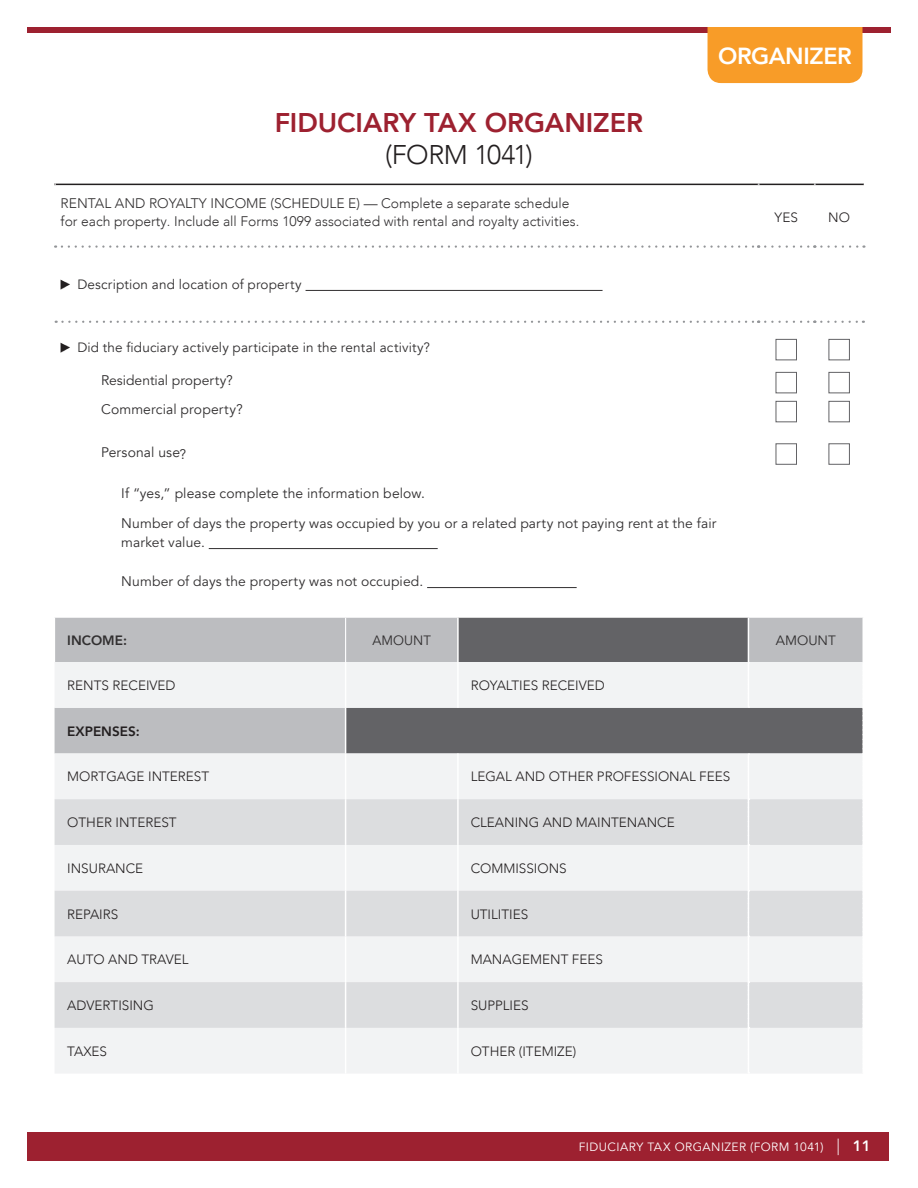
<style>
.page{position:relative;width:918px;height:1188px;background:#fff}
.page>*{position:absolute;margin:0;border:0;box-sizing:border-box;transform-origin:0 0}
.t1{font:800 27px "Avenir LT Com";color:#9d2130}
.t2{font:300 27px "Avenir LT Com";letter-spacing:-.015em;color:#231f20}
.t3{font:800 23.25px "Avenir LT Com";letter-spacing:-.015em;color:#fff}
.t4{font:13.8px/19.5px "Avenir";letter-spacing:.01em;color:#312f30}
.t5{font:300 13.8px/18.8px "Avenir LT Com";color:#312f30}
.t6{font:13.8px "Avenir LT Com";letter-spacing:.01em;color:#312f30}
.t7{font:300 13.5px "Avenir LT Com";color:#231f20}
.t8{font:13.5px "Avenir LT Com";letter-spacing:.01em;color:#312f30}
.t9{font:800 13.5px "Avenir LT Com";color:#231f20}
.t10{font:800 13.5px "Avenir LT Com";color:#312f30}
.t11{font:12px "Avenir LT Com";letter-spacing:.04em;color:#fff}
.s1{font-weight:300;font-size:16.5px}
.s2{font-weight:800;font-size:15px}
</style>
<div class="page">
<div style="left:27px;top:1132px;width:862px;height:29px;background:#9d2130"></div>
<div style="left:27px;top:27px;width:864px;height:6px;background:#9d2130"></div>
<hr style="left:54px;top:184px;width:810px;height:1px;background:#231f20">
<div style="left:708px;top:27px;width:154px;height:56px;background:#f89c28"></div>
<svg style="left:62px;top:184px;width:697px;height:64px"></svg>
<svg style="left:765px;top:184px;width:50px;height:64px"></svg>
<svg style="left:821px;top:184px;width:44px;height:64px"></svg>
<svg style="left:56px;top:321px;width:703px;height:2px"></svg>
<svg style="left:765px;top:321px;width:50px;height:2px"></svg>
<svg style="left:821px;top:321px;width:43px;height:2px"></svg>
<hr style="left:306px;top:290px;width:297px;height:1px;background:#312f30">
<svg style="left:61px;top:280px;width:9px;height:9px"></svg>
<hr style="left:209px;top:548px;width:229px;height:1px;background:#312f30">
<hr style="left:427px;top:587px;width:150px;height:1px;background:#312f30">
<svg style="left:61px;top:343px;width:9px;height:9px"></svg>
<div style="left:776px;top:339px;width:21px;height:21px;border:1px solid #636366"></div>
<div style="left:776px;top:372px;width:21px;height:21px;border:1px solid #636366"></div>
<div style="left:776px;top:401px;width:21px;height:21px;border:1px solid #636366"></div>
<div style="left:776px;top:443px;width:21px;height:22px;border:1px solid #636366"></div>
<div style="left:829px;top:339px;width:21px;height:21px;border:1px solid #636366"></div>
<div style="left:829px;top:372px;width:21px;height:21px;border:1px solid #636366"></div>
<div style="left:829px;top:401px;width:21px;height:21px;border:1px solid #636366"></div>
<div style="left:829px;top:443px;width:21px;height:22px;border:1px solid #636366"></div>
<div style="left:55px;top:618px;width:290px;height:44px;background:#bcbdc0"></div>
<svg style="left:346px;top:618px;width:516px;height:44px;background:#8a8a8d"></svg>
<svg style="left:55px;top:662px;width:807px;height:411px;fill:#f2f3f4"></svg>
<svg style="left:55px;top:799px;width:807px;height:229px;fill:#dcdddf"></svg>
<hr style="left:457px;top:618px;width:2px;height:44px;background:#fff">
<hr style="left:345px;top:662px;width:1px;height:46px;background:#fff">
<hr style="left:345px;top:708px;width:1px;height:45px;background:#fff">
<hr style="left:345px;top:753px;width:1px;height:46px;background:#fff">
<hr style="left:345px;top:799px;width:1px;height:46px;background:#fff">
<hr style="left:345px;top:845px;width:1px;height:46px;background:#fff">
<hr style="left:345px;top:891px;width:1px;height:45px;background:#fff">
<hr style="left:345px;top:936px;width:1px;height:46px;background:#fff">
<hr style="left:345px;top:982px;width:1px;height:46px;background:#fff">
<hr style="left:345px;top:1028px;width:1px;height:46px;background:#fff">
<hr style="left:457px;top:662px;width:2px;height:46px;background:#fff">
<hr style="left:457px;top:753px;width:2px;height:46px;background:#fff">
<hr style="left:457px;top:799px;width:2px;height:46px;background:#fff">
<hr style="left:457px;top:845px;width:2px;height:46px;background:#fff">
<hr style="left:457px;top:891px;width:2px;height:45px;background:#fff">
<hr style="left:457px;top:936px;width:2px;height:46px;background:#fff">
<hr style="left:457px;top:982px;width:2px;height:46px;background:#fff">
<hr style="left:457px;top:1028px;width:2px;height:46px;background:#fff">
<hr style="left:748px;top:618px;width:1px;height:44px;background:#fff">
<svg style="left:748px;top:662px;width:1px;height:46px"></svg>
<svg style="left:748px;top:753px;width:1px;height:320px"></svg>
<svg style="left:862px;top:708px;width:1px;height:319px"></svg>
<h1 class="t1" style="left:275px;top:106px;width:370px">FIDUCIARY TAX ORGANIZER</h1>
<h1 class="t2" style="left:385px;top:139px;width:149px">(FORM 1041)</h1>
<p class="t5" style="left:61px;top:193px;width:520px">RENTAL AND ROYALTY INCOME (SCHEDULE E) — Complete a separate schedule for each property. Include all Forms 1099 associated with rental and royalty activities.</p>
<p class="t8" style="left:77px;top:277px;width:226px">Description and location of property</p>
<h2 class="t3" style="left:718px;top:42px;width:135px">ORGANIZER</h2>
<p class="t7" style="left:775px;top:209px;width:25px">YES</p>
<p class="t7" style="left:828px;top:209px;width:23px">NO</p>
<p class="t8" style="left:77px;top:340px;width:354px">Did the fiduciary actively participate in the rental activity?</p>
<p class="t4" style="left:101px;top:371px;width:133px">Residential property?</p>
<p class="t6" style="left:101px;top:401px;width:143px">Commercial property?</p>
<p class="t6" style="left:101px;top:444px;width:87px">Personal use?</p>
<p class="t6" style="left:121px;top:485px;width:305px">If “yes,” please complete the information below.</p>
<p class="t4" style="left:121px;top:514px;width:597px">Number of days the property was occupied by you or a related party not paying rent at the fair market value.</p>
<p class="t4" style="left:121px;top:572px;width:303px">Number of days the property was not occupied.</p>
<p class="t10" style="left:67px;top:632px;width:61px">INCOME:</p>
<p class="t8" style="left:373px;top:632px;width:60px">AMOUNT</p>
<p class="t8" style="left:776px;top:632px;width:62px">AMOUNT</p>
<p class="t7" style="left:67px;top:677px;width:110px">RENTS RECEIVED</p>
<p class="t7" style="left:471px;top:677px;width:136px">ROYALTIES RECEIVED</p>
<p class="t9" style="left:67px;top:723px;width:74px">EXPENSES:</p>
<p class="t7" style="left:67px;top:769px;width:143px">MORTGAGE INTEREST</p>
<p class="t7" style="left:471px;top:769px;width:261px">LEGAL AND OTHER PROFESSIONAL FEES</p>
<p class="t7" style="left:67px;top:815px;width:111px">OTHER INTEREST</p>
<p class="t7" style="left:471px;top:815px;width:206px">CLEANING AND MAINTENANCE</p>
<p class="t7" style="left:67px;top:860px;width:78px">INSURANCE</p>
<p class="t7" style="left:471px;top:860px;width:98px">COMMISSIONS</p>
<p class="t7" style="left:67px;top:906px;width:53px">REPAIRS</p>
<p class="t7" style="left:471px;top:906px;width:59px">UTILITIES</p>
<p class="t7" style="left:67px;top:952px;width:123px">AUTO AND TRAVEL</p>
<p class="t7" style="left:471px;top:952px;width:134px">MANAGEMENT FEES</p>
<p class="t7" style="left:67px;top:997px;width:88px">ADVERTISING</p>
<p class="t7" style="left:471px;top:997px;width:60px">SUPPLIES</p>
<p class="t7" style="left:67px;top:1043px;width:41px">TAXES</p>
<p class="t7" style="left:471px;top:1043px;width:107px">OTHER (ITEMIZE)</p>
<p class="t11" style="left:579px;top:1140px;width:293px">FIDUCIARY TAX ORGANIZER (FORM 1041) <span class="s1">|</span> <span class="s2">11</span></p>
</div>
